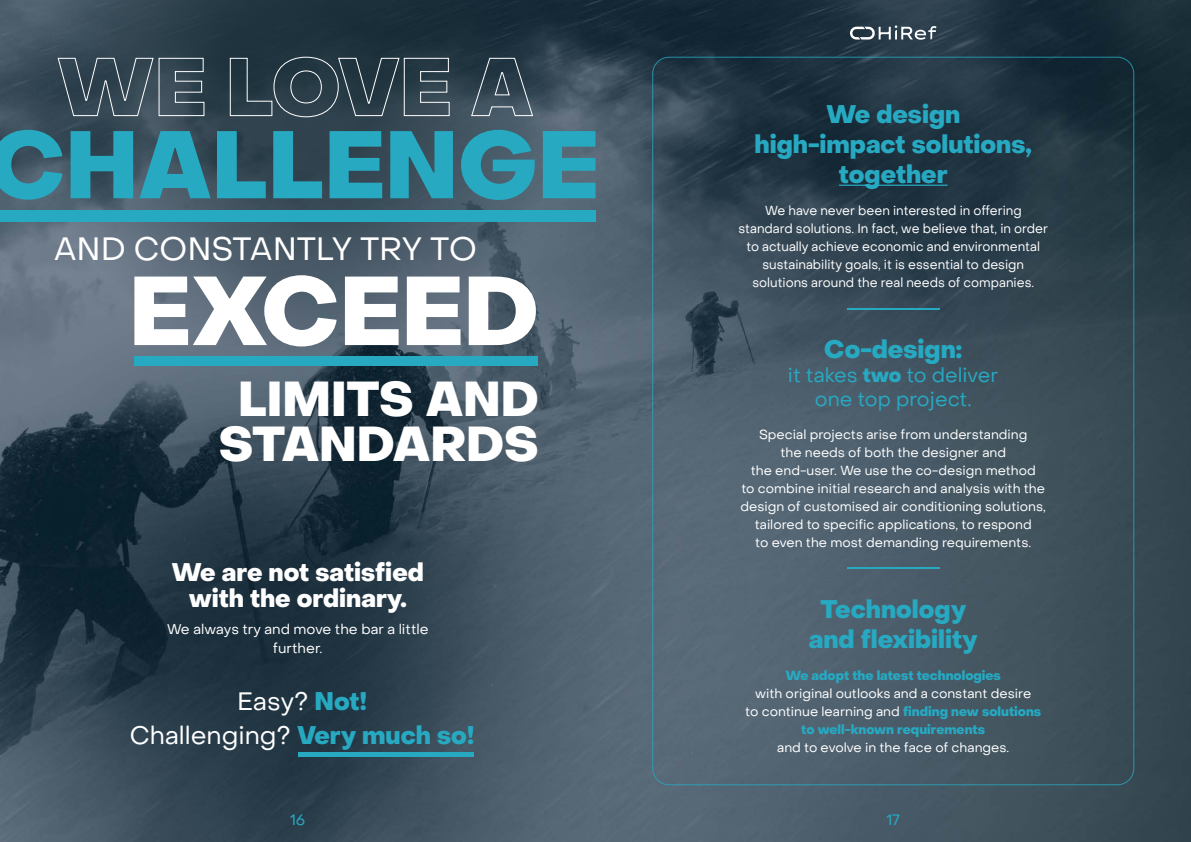
<style>
.page{position:relative;width:1191px;height:842px;background:#fff}
.page>*{position:absolute;margin:0;border:0;box-sizing:border-box;transform-origin:0 0}
.t1{font:800 95.6px "PP Object Sans";color:#fff}
.t2{font:800 48.1px/44.9px "PP Object Sans";color:#fff;text-align:center}
.t3{font:32.1px "PP Object Sans";color:#fff}
.t4{font:800 25px/30px "PP Object Sans";color:#27a9c2;text-align:center}
.t5{font:800 25px/26px "PP Object Sans";color:#fff;text-align:center}
.t6{font:25px/34.5px "PP Object Sans";color:#fff;text-align:center}
.t7{font:20px/24px "PP Object Sans";color:#27a9c2;text-align:center}
.t8{font:15px "PP Object Sans";color:#27a9c2}
.t9{font:14px/19px "PP Object Sans";color:#fff;text-align:center}
.t10{font:13px/18px "PP Object Sans";color:#fff;text-align:center}
.t11{font:13px/18px "PP Object Sans";color:#fff;text-align:center;scale:.96 1}
.t12{font:800 13px "PP Object Sans";color:#27a9c2}
.s1{font-weight:800;color:#27a9c2}
.s2{font-weight:800}
</style>
<div class="page">
<img style="left:0;top:0;width:1191px;height:842px">
<svg style="left:28px;top:0;width:539px;height:355px;background:#485967"></svg>
<hr style="left:298px;top:752px;width:175px;height:4px;background:#27a9c2">
<div style="left:134px;top:356px;width:403px;height:10px;background:#27a9c2"></div>
<hr style="left:839px;top:185px;width:108px;height:1px;background:#27a9c2">
<hr style="left:847px;top:308px;width:92px;height:1px;background:#27a9c2">
<hr style="left:847px;top:567px;width:92px;height:2px;background:#27a9c2">
<svg style="left:57px;top:56px;width:477px;height:62px;background:#3b4d58"></svg>
<div style="left:0;top:210px;width:595px;height:12px;background:#27a9c2"></div>
<svg style="left:0;top:130px;width:595px;height:70px;background:#308397"></svg>
<svg style="left:850px;top:26px;width:86px;height:14px"></svg>
<h3 class="t3" style="left:54px;top:229px;width:424px">AND CONSTANTLY TRY TO</h3>
<h1 class="t1" style="left:129px;top:253px;width:411px">EXCEED</h1>
<h2 class="t2" style="left:219px;top:378px;width:321px">LIMITS AND<br>STANDARDS</h2>
<h3 class="t5" style="left:171px;top:560px;width:254px">We are not satisfied with the ordinary.</h3>
<p class="t9" style="left:167px;top:620px;width:263px">We always try and move the bar a little further.</p>
<h3 class="t6" style="left:130px;top:684px;width:346px">Easy? <span class="s1">Not!<br></span>Challenging? <span class="s1">Very much so!</span></h3>
<h3 class="t4" style="left:754px;top:100px;width:279px">We design high-impact solutions, together</h3>
<p class="t11" style="left:738px;top:202px;width:324px">We have never been interested in offering standard solutions. In fact, we believe that, in order to actually achieve economic and environmental sustainability goals, it is essential to design solutions around the real needs of companies.</p>
<h3 class="t4" style="left:824px;top:335px;width:139px">Co-design:</h3>
<h3 class="t7" style="left:788px;top:363px;width:212px">it takes <span class="s2">two</span> to deliver one top project.</h3>
<p class="t10" style="left:740px;top:425px;width:307px">Special projects arise from understanding<br>the needs of both the designer and<br>the end-user. We use the co-design method<br>to combine initial research and analysis with the design of customised air conditioning solutions, tailored to specific applications, to respond<br>to even the most demanding requirements.</p>
<h3 class="t4" style="left:809px;top:595px;width:170px">Technology and flexibility</h3>
<p class="t12" style="left:785px;top:668px;width:217px">We adopt the latest technologies</p>
<p class="t10" style="left:745px;top:685px;width:297px">with original outlooks and a constant desire<br>to continue learning and <span class="s1">finding new solutions to well-known requirements</span></p>
<p class="t10" style="left:777px;top:739px;width:234px">and to evolve in the face of changes.</p>
<p class="t8" style="left:290px;top:810px;width:17px">16</p>
<p class="t8" style="left:886px;top:810px;width:15px">17</p>
</div>
